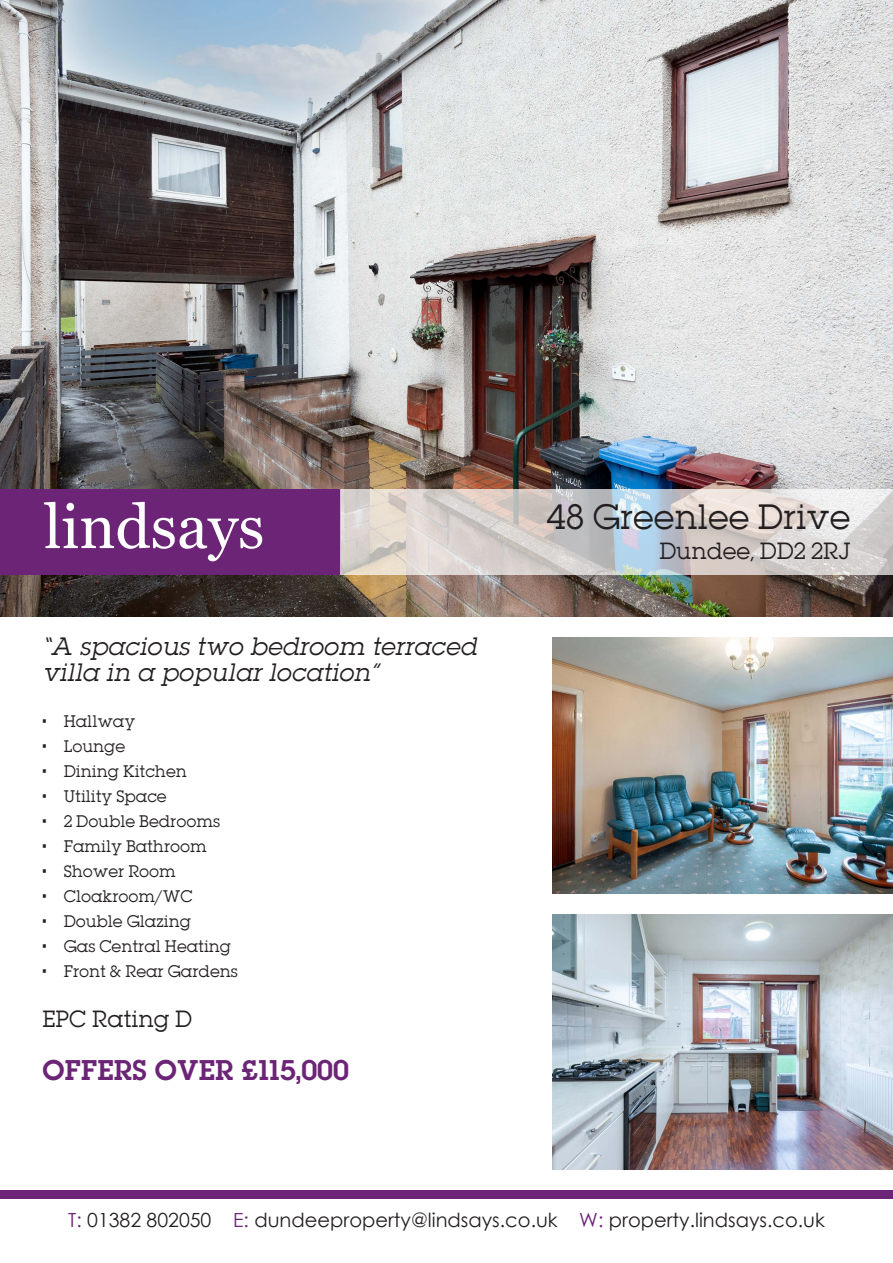
<style>
.page{position:relative;width:893px;height:1263px;background:#fff}
.page>*{position:absolute;margin:0;border:0;box-sizing:border-box;transform-origin:0 0}
.t1{font:31.5px "Lubalin";color:#231f20}
.t2{font:25.5px "Lubalin Demi";color:#6c2476}
.t3{font:italic 22.5px/25.5px "Lubalin";color:#231f20}
.t4{font:21px "Lubalin";color:#231f20}
.t5{font:19.5px "Century Gothic";color:#231f20}
.t6{font:15px "Lubalin";color:#231f20}
.s1{color:#6c2476}
</style>
<div class="page">
<img style="left:0;top:0;width:893px;height:617px">
<img style="left:553px;top:638px;width:340px;height:255px">
<img style="left:553px;top:914px;width:340px;height:255px">
<div style="left:0;top:489px;width:340px;height:85px;background:#6c2476"></div>
<svg style="left:44px;top:502px;width:218px;height:59px"></svg>
<div style="left:0;top:1191px;width:893px;height:8px;background:#6c2476"></div>
<svg style="left:340px;top:489px;width:553px;height:85px;background:#d4d1d0"></svg>
<h3 class="t3" style="left:43px;top:634px;width:436px">“A spacious two bedroom terraced villa in a popular location”</h3>
<p class="t6" style="left:43px;top:711px;width:94px">• Hallway</p>
<p class="t6" style="left:43px;top:736px;width:84px">• Lounge</p>
<p class="t6" style="left:43px;top:761px;width:146px">• Dining Kitchen</p>
<p class="t6" style="left:43px;top:786px;width:126px">• Utility Space</p>
<p class="t6" style="left:43px;top:811px;width:179px">• 2 Double Bedrooms</p>
<p class="t6" style="left:43px;top:836px;width:166px">• Family Bathroom</p>
<p class="t6" style="left:43px;top:861px;width:135px">• Shower Room</p>
<p class="t6" style="left:43px;top:886px;width:152px">• Cloakroom/WC</p>
<p class="t6" style="left:43px;top:911px;width:150px">• Double Glazing</p>
<p class="t6" style="left:43px;top:936px;width:190px">• Gas Central Heating</p>
<p class="t6" style="left:43px;top:961px;width:197px">• Front &amp; Rear Gardens</p>
<h3 class="t4" style="left:43px;top:1004px;width:151px">EPC Rating D</h3>
<h2 class="t2" style="left:43px;top:1051px;width:308px">OFFERS OVER £115,000</h2>
<h1 class="t1" style="left:546px;top:496px;width:306px">48 Greenlee Drive</h1>
<h3 class="t4" style="left:659px;top:536px;width:193px">Dundee, DD2 2RJ</h3>
<h3 class="t5" style="left:68px;top:1206px;width:758px"><span class="s1">T:</span> 01382 802050 <span class="s1">E:</span> dundeeproperty@lindsays.co.uk <span class="s1">W:</span> property.lindsays.co.uk</h3>
</div>
